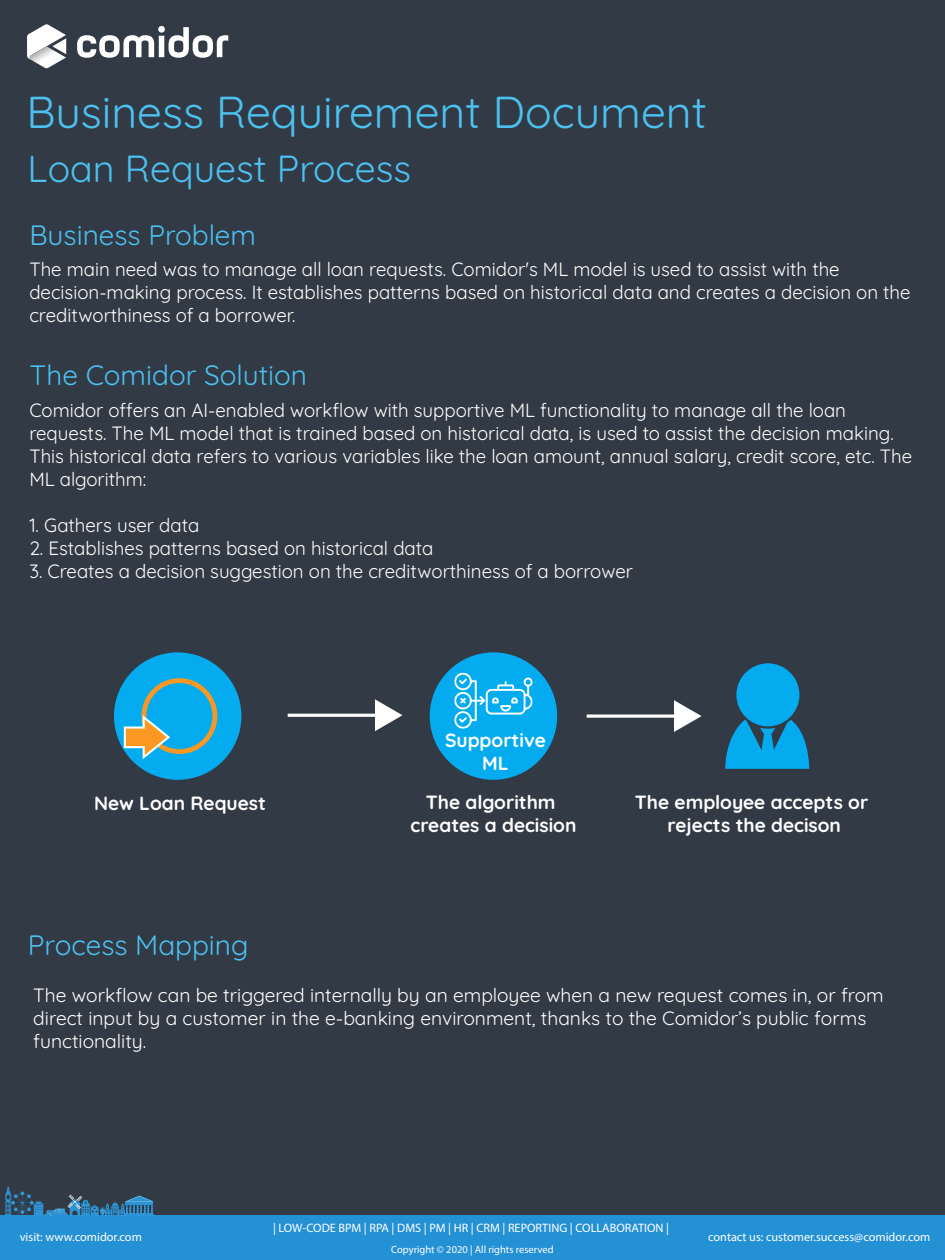
<style>
.page{position:relative;width:945px;height:1260px;background:#323a45}
.page>*{position:absolute;margin:0;border:0;box-sizing:border-box;transform-origin:0 0}
.t1{font:44.8px "Quicksand";color:#4cc1ef}
.t2{font:37.8px "Quicksand";color:#4cc1ef}
.t3{font:28px "Quicksand";color:#4cc1ef}
.t4{font:19.25px/23.1px "Quicksand";color:#fff}
.t5{font:700 19.07px/22.9px "Quicksand";color:#fff;text-align:center}
.t6{font:12.25px "Myriad Pro";color:#fff}
.t7{font:10.5px "Myriad Pro";color:#fff}
</style>
<div class="page">
<div style="left:0;top:1215px;width:945px;height:45px;background:#2591d5"></div>
<hr style="left:124px;top:1215px;width:31px;height:1px;background:#2d95d6">
<hr style="left:124px;top:1216px;width:31px;height:1px;background:#2d95d6">
<svg style="left:5px;top:1186px;width:149px;height:30px"></svg>
<svg style="left:27px;top:24px;width:39px;height:44px"></svg>
<svg style="left:77px;top:26px;width:151px;height:32px"></svg>
<div style="left:114px;top:652px;width:127px;height:128px;background:#04acef;border-radius:50%"></div>
<div style="left:430px;top:652px;width:127px;height:128px;background:#04acef;border-radius:50%"></div>
<div style="left:141px;top:678px;width:76px;height:76px;border:5px solid #fb9823;border-radius:50%"></div>
<svg style="left:123px;top:713px;width:49px;height:49px"></svg>
<hr style="left:288px;top:714px;width:92px;height:3px;background:#fff">
<svg style="left:375px;top:699px;width:28px;height:32px"></svg>
<svg style="left:454px;top:673px;width:79px;height:56px"></svg>
<svg style="left:725px;top:720px;width:84px;height:49px"></svg>
<div style="left:736px;top:663px;width:63px;height:63px;background:#04acef;border-radius:50%"></div>
<svg style="left:587px;top:714px;width:87px;height:4px"></svg>
<svg style="left:674px;top:700px;width:28px;height:32px"></svg>
<h1 class="t1" style="left:26px;top:78px;width:682px">Business Requirement Document</h1>
<h2 class="t2" style="left:28px;top:139px;width:385px">Loan Request Process</h2>
<h3 class="t3" style="left:29px;top:214px;width:228px">Business Problem</h3>
<p class="t4" style="left:29px;top:255px;width:883px">The main need was to manage all loan requests. Comidor's ML model is used to assist with the decision-making process. It establishes patterns based on historical data and creates a decision on the creditworthiness of a borrower.</p>
<h3 class="t3" style="left:30px;top:353px;width:279px">The Comidor Solution</h3>
<p class="t4" style="left:29px;top:396px;width:884px">Comidor offers an AI-enabled workflow with supportive ML functionality to manage all the loan requests. The ML model that is trained based on historical data, is used to assist the decision making.<br>This historical data refers to various variables like the loan amount, annual salary, credit score, etc. The ML algorithm:</p>
<p class="t4" style="left:29px;top:512px;width:171px">1. Gathers user data</p>
<p class="t4" style="left:29px;top:535px;width:406px">2. Establishes patterns based on historical data</p>
<p class="t4" style="left:29px;top:558px;width:605px">3. Creates a decision suggestion on the creditworthiness of a borrower</p>
<p class="t5" style="left:445px;top:727px;width:102px">Supportive<br>ML</p>
<p class="t5" style="left:94px;top:789px;width:174px">New Loan Request</p>
<p class="t5" style="left:410px;top:789px;width:167px">The algorithm creates a decision</p>
<p class="t5" style="left:635px;top:789px;width:235px">The employee accepts or rejects the decison</p>
<h3 class="t3" style="left:28px;top:924px;width:222px">Process Mapping</h3>
<p class="t4" style="left:33px;top:982px;width:852px">The workflow can be triggered internally by an employee when a new request comes in, or from direct input by a customer in the e-banking environment, thanks to the Comidor’s public forms functionality.</p>
<p class="t6" style="left:273px;top:1220px;width:398px">| LOW-CODE BPM | RPA | DMS | PM | HR | CRM | REPORTING | COLLABORATION |</p>
<p class="t6" style="left:20px;top:1229px;width:124px">visit: www.comidor.com</p>
<p class="t6" style="left:708px;top:1229px;width:224px">contact us: customer.success@comidor.com</p>
<p class="t7" style="left:391px;top:1243px;width:164px">Copyright © 2020 | All rights reserved</p>
</div>
